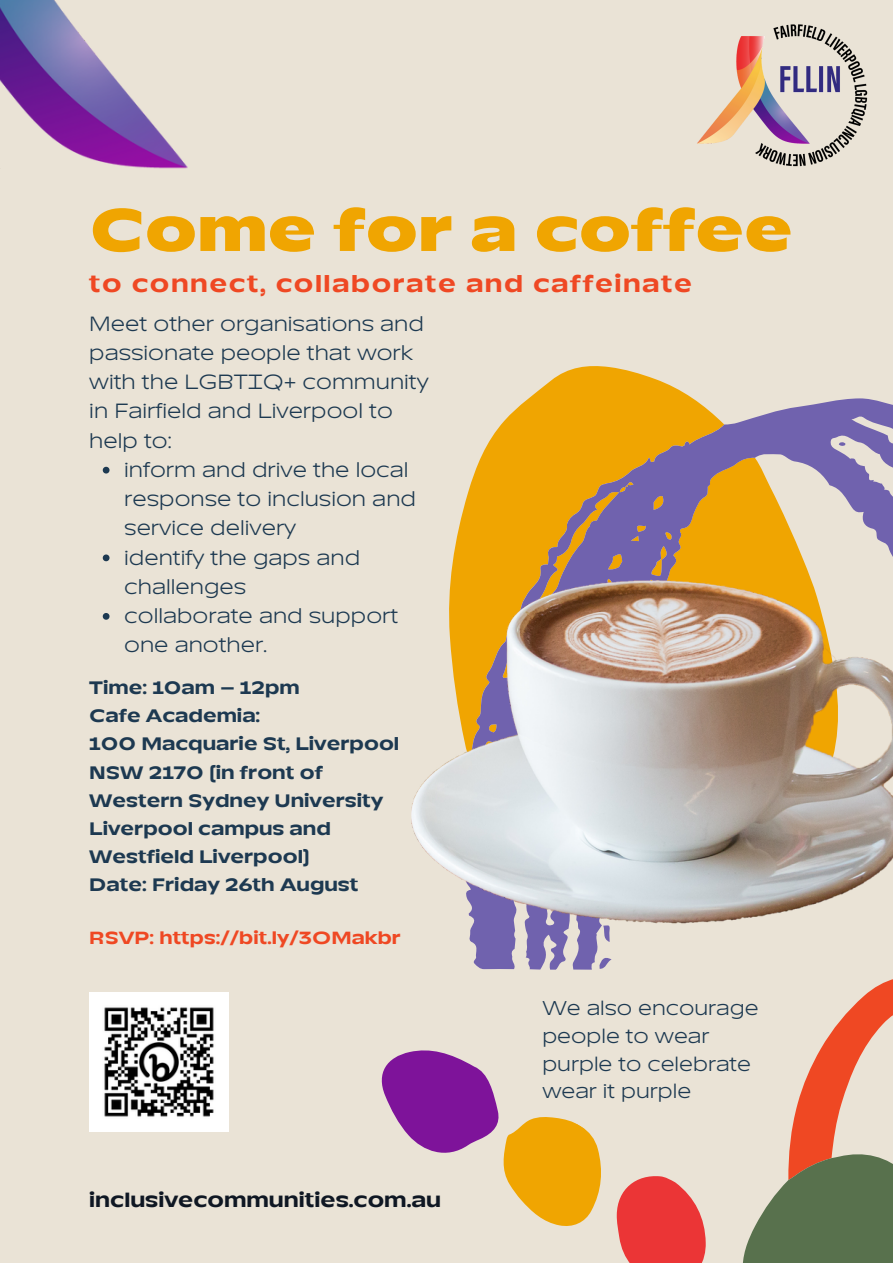
<style>
.page{position:relative;width:893px;height:1264px;background:#fff}
.page>*{position:absolute;margin:0;border:0;box-sizing:border-box;transform-origin:0 0}
.t1{font:900 59.4px "TT Runs";color:#f0a501}
.t2{font:700 23.55px "TT Runs";letter-spacing:.065em;color:#ef4823}
.t3{font:20.55px/29.2px "TT Runs";color:#1d3951}
.t4{font:19.95px/27.9px "TT Runs";color:#1d3951}
.t5{font:700 19.95px "TT Runs";color:#0f1723}
.t6{font:700 18px/28px "TT Runs";color:#1d3951}
.t7{font:700 17.55px "TT Runs";letter-spacing:.005em;color:#ef4823}
</style>
<div class="page">
<div style="left:0;top:0;width:892px;height:1262px;background:#eae3d6"></div>
<svg style="left:450px;top:366px;width:242px;height:215px"></svg>
<svg style="left:460px;top:398px;width:432px;height:572px"></svg>
<svg style="left:741px;top:956px;width:151px;height:306px"></svg>
<svg style="left:381px;top:1050px;width:325px;height:212px"></svg>
<img style="left:697px;top:24px;width:171px;height:143px">
<img style="left:0;top:0;width:188px;height:168px">
<img style="left:412px;top:581px;width:480px;height:343px">
<img style="left:89px;top:992px;width:140px;height:139px">
<svg style="left:103px;top:467px;width:6px;height:6px"></svg>
<svg style="left:103px;top:554px;width:6px;height:7px"></svg>
<svg style="left:103px;top:613px;width:6px;height:6px"></svg>
<h1 class="t1" style="left:89px;top:191px;width:705px">Come for a coffee</h1>
<p class="t2" style="left:89px;top:268px;width:604px">to connect, collaborate and caffeinate</p>
<p class="t3" style="left:89px;top:309px;width:341px">Meet other organisations and passionate people that work with the LGBTIQ+ community in Fairfield and Liverpool to help to:</p>
<p class="t3" style="left:124px;top:455px;width:293px">inform and drive the local response to inclusion and service delivery<br>identify the gaps and challenges<br>collaborate and support one another.</p>
<p class="t6" style="left:89px;top:674px;width:311px">Time: 10am – 12pm<br>Cafe Academia:<br>100 Macquarie St, Liverpool<br>NSW 2170 (in front of<br>Western Sydney University<br>Liverpool campus and<br>Westfield Liverpool)<br>Date: Friday 26th August</p>
<p class="t7" style="left:89px;top:926px;width:313px">RSVP: https://bit.ly/3OMakbr</p>
<p class="t5" style="left:89px;top:1187px;width:353px">inclusivecommunities.com.au</p>
<p class="t4" style="left:542px;top:994px;width:218px">We also encourage people to wear purple to celebrate wear it purple</p>
</div>
